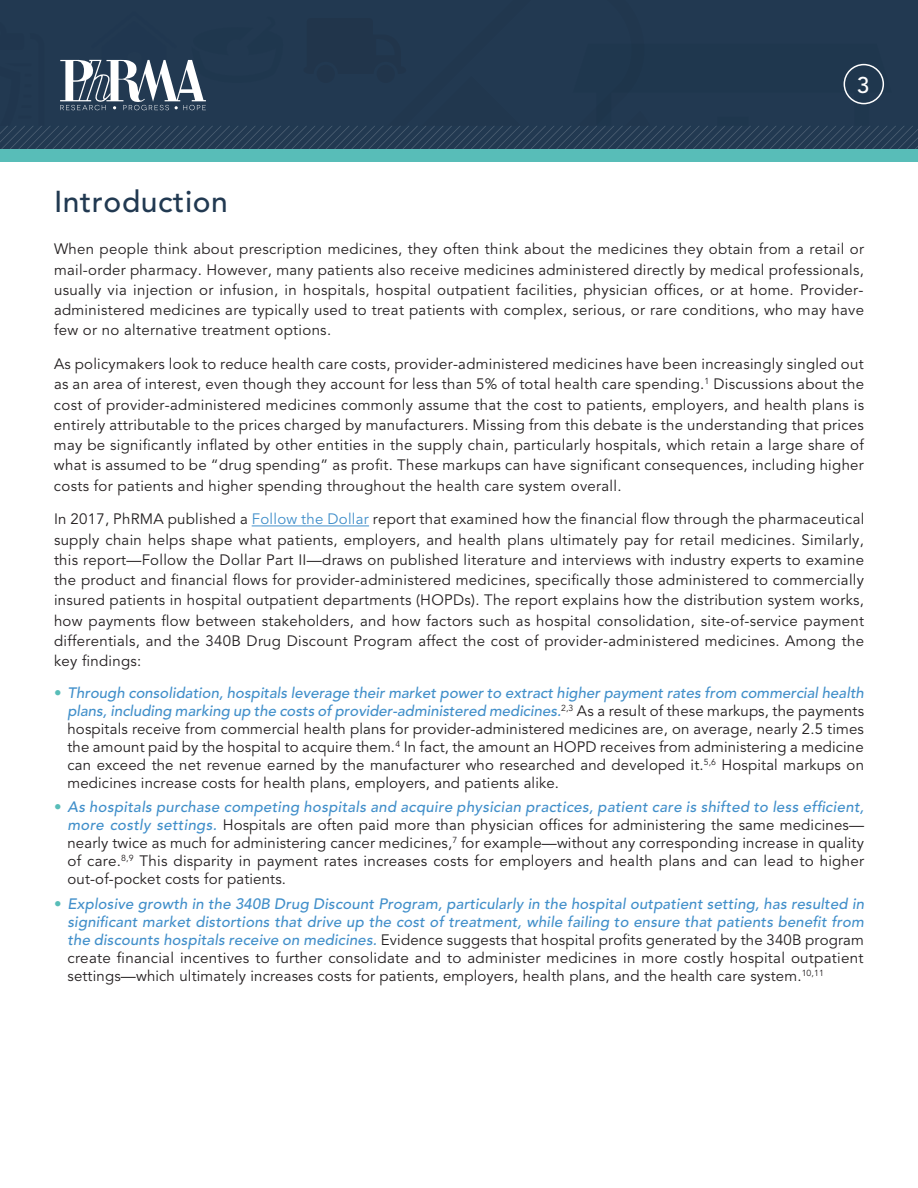
<style>
.page{position:relative;width:918px;height:1188px;background:#fff}
.page>*{position:absolute;margin:0;border:0;box-sizing:border-box;transform-origin:0 0}
.t1{font:500 30px "Avenir";letter-spacing:.02em;color:#213951}
.t2{font:500 22.5px "Avenir";color:#fff}
.t3{font:15px/20.2px "Avenir";letter-spacing:.015em;color:#231f20;text-align:justify}
.s1{color:#418fca}
.s2{color:#58bdb8}
.s3{font-weight:500;font-style:italic;color:#418fca}
</style>
<div class="page">
<div style="left:0;top:0;width:918px;height:11px;background:#223951"></div>
<div style="left:364px;top:0;width:288px;height:11px;background:#223951"></div>
<div style="left:0;top:11px;width:918px;height:138px;background:#223951"></div>
<div style="left:0;top:149px;width:918px;height:13px;background:#58bdb8"></div>
<div style="left:844px;top:64px;width:40px;height:40px;border:2px solid #fff;border-radius:50%"></div>
<hr style="left:252px;top:526px;width:117px;height:1px;background:#418fca">
<h2 class="t2" style="left:857px;top:72px;width:14px">3</h2>
<h1 class="t1" style="left:54px;top:184px;width:175px">Introduction</h1>
<p class="t3" style="left:54px;top:240px;width:812px">When people think about prescription medicines, they often think about the medicines they obtain from a retail or mail-order pharmacy. However, many patients also receive medicines administered directly by medical professionals, usually via injection or infusion, in hospitals, hospital outpatient facilities, physician offices, or at home. Provider&shy;administered medicines are typically used to treat patients with complex, serious, or rare conditions, who may have few or no alternative treatment options.</p>
<p class="t3" style="left:54px;top:354px;width:812px">As policymakers look to reduce health care costs, provider-administered medicines have been increasingly singled out as an area of interest, even though they account for less than 5% of total health care spending.<sup>1</sup> Discussions about the cost of provider-administered medicines commonly assume that the cost to patients, employers, and health plans is entirely attributable to the prices charged by manufacturers. Missing from this debate is the understanding that prices may be significantly inflated by other entities in the supply chain, particularly hospitals, which retain a large share of what is assumed to be “drug spending” as profit. These markups can have significant consequences, including higher costs for patients and higher spending throughout the health care system overall.</p>
<p class="t3" style="left:54px;top:510px;width:812px">In 2017, PhRMA published a <span class="s1">Follow the Dollar</span> report that examined how the financial flow through the pharmaceutical supply chain helps shape what patients, employers, and health plans ultimately pay for retail medicines. Similarly, this report—Follow the Dollar Part II—draws on published literature and interviews with industry experts to examine the product and financial flows for provider-administered medicines, specifically those administered to commercially insured patients in hospital outpatient departments (HOPDs). The report explains how the distribution system works, how payments flow between stakeholders, and how factors such as hospital consolidation, site-of-service payment differentials, and the 340B Drug Discount Program affect the cost of provider-administered medicines. Among the key findings:</p>
<p class="t3" style="left:68px;top:684px;width:798px;line-height:18px;text-indent:-14px"><span class="s2">•</span> <span class="s3">Through consolidation, hospitals leverage their market power to extract higher payment rates from commercial health plans, including marking up the costs of provider-administered medicines.</span><sup>2,3</sup> As a result of these markups, the payments hospitals receive from commercial health plans for provider-administered medicines are, on average, nearly 2.5 times the amount paid by the hospital to acquire them.<sup>4</sup> In fact, the amount an HOPD receives from administering a medicine can exceed the net revenue earned by the manufacturer who researched and developed it.<sup>5,6</sup> Hospital markups on medicines increase costs for health plans, employers, and patients alike.</p>
<p class="t3" style="left:68px;top:799px;width:798px;line-height:18px;text-indent:-13px"><span class="s2">•</span> <span class="s3">As hospitals purchase competing hospitals and acquire physician practices, patient care is shifted to less efficient, more costly settings.</span> Hospitals are often paid more than physician offices for administering the same medicines— nearly twice as much for administering cancer medicines,<sup>7</sup> for example—without any corresponding increase in quality of care.<sup>8,9</sup> This disparity in payment rates increases costs for employers and health plans and can lead to higher out-of-pocket costs for patients.</p>
<p class="t3" style="left:68px;top:895px;width:798px;line-height:18px;text-indent:-14px"><span class="s2">•</span> <span class="s3">Explosive growth in the 340B Drug Discount Program, particularly in the hospital outpatient setting, has resulted in significant market distortions that drive up the cost of treatment, while failing to ensure that patients benefit from the discounts hospitals receive on medicines.</span> Evidence suggests that hospital profits generated by the 340B program create financial incentives to further consolidate and to administer medicines in more costly hospital outpatient settings—which ultimately increases costs for patients, employers, health plans, and the health care system.<sup>10,11</sup></p>
</div>
